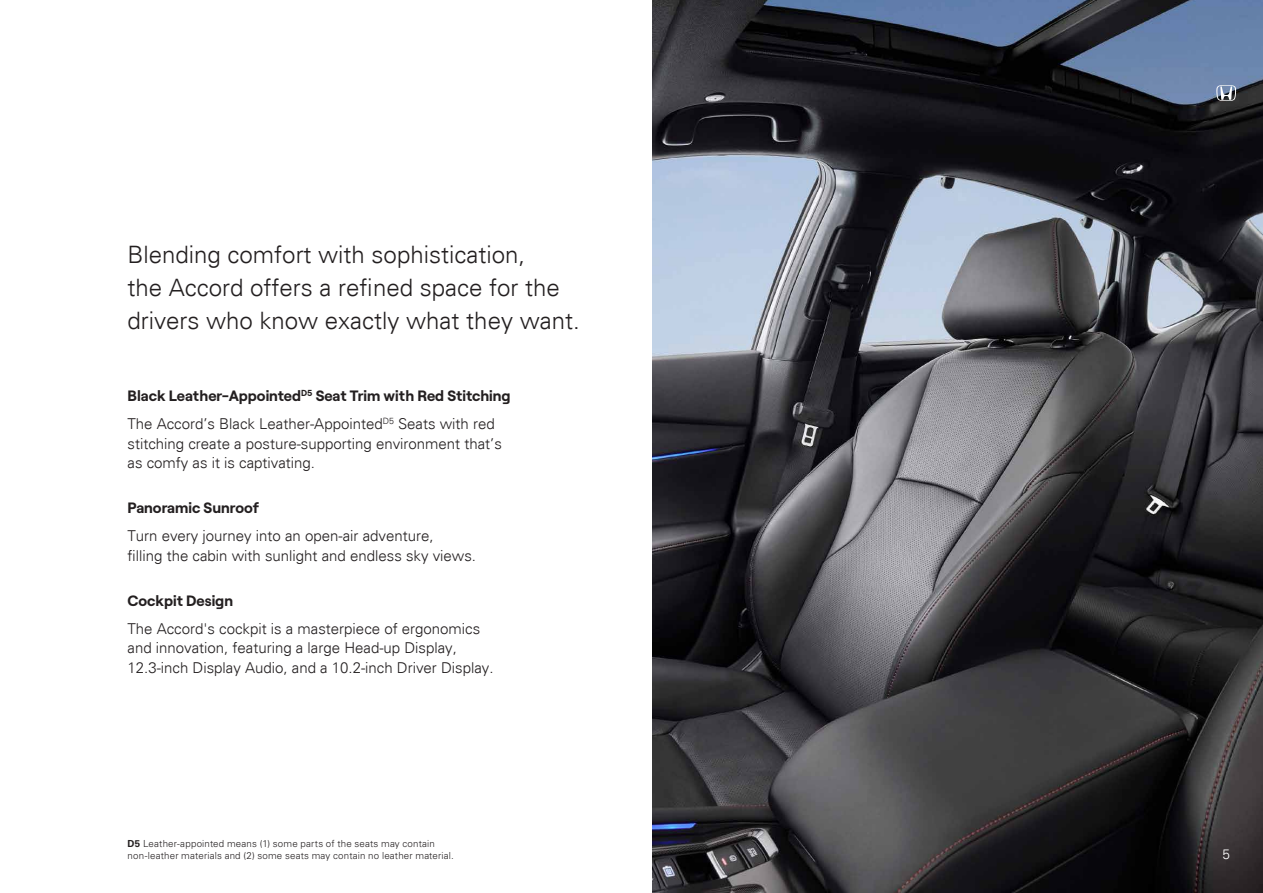
<style>
.page{position:relative;width:1263px;height:893px;background:#fff}
.page>*{position:absolute;margin:0;border:0;box-sizing:border-box;transform-origin:0 0}
.t1{font:300 24px/33px "Univers";color:#231f20}
.t2{font:300 15px/19.5px "Univers";color:#231f20}
.t3{font:700 15px "Roobert";color:#231f20}
.t4{font:300 13.5px "Univers";color:#fff}
.t5{font:300 9.75px/12px "Univers LT Std";letter-spacing:.015em;color:#231f20}
.s1{font-weight:700}
</style>
<div class="page">
<img style="left:653px;top:0;width:610px;height:893px">
<svg style="left:1216px;top:85px;width:20px;height:16px"></svg>
<h1 class="t1" style="left:128px;top:238px;width:454px">Blending comfort with sophistication,<br>the Accord offers a refined space for the drivers who know exactly what they want.</h1>
<p class="t3" style="left:128px;top:384px;width:385px">Black Leather-Appointed<sup>D5</sup> Seat Trim with Red Stitching</p>
<p class="t2" style="left:128px;top:414px;width:376px">The Accord’s Black Leather-Appointed<sup>D5</sup> Seats with red stitching create a posture-supporting environment that’s as comfy as it is captivating.</p>
<p class="t3" style="left:128px;top:496px;width:133px">Panoramic Sunroof</p>
<p class="t2" style="left:128px;top:526px;width:350px">Turn every journey into an open-air adventure,<br>filling the cabin with sunlight and endless sky views.</p>
<p class="t3" style="left:128px;top:589px;width:107px">Cockpit Design</p>
<p class="t2" style="left:128px;top:619px;width:367px">The Accord's cockpit is a masterpiece of ergonomics and innovation, featuring a large Head-up Display,<br>12.3-inch Display Audio, and a 10.2-inch Driver Display.</p>
<p class="t5" style="left:128px;top:837px;width:328px"><span class="s1">D5</span> Leather-appointed means (1) some parts of the seats may contain non-leather materials and (2) some seats may contain no leather material.</p>
<p class="t4" style="left:1222px;top:846px;width:9px">5</p>
</div>
